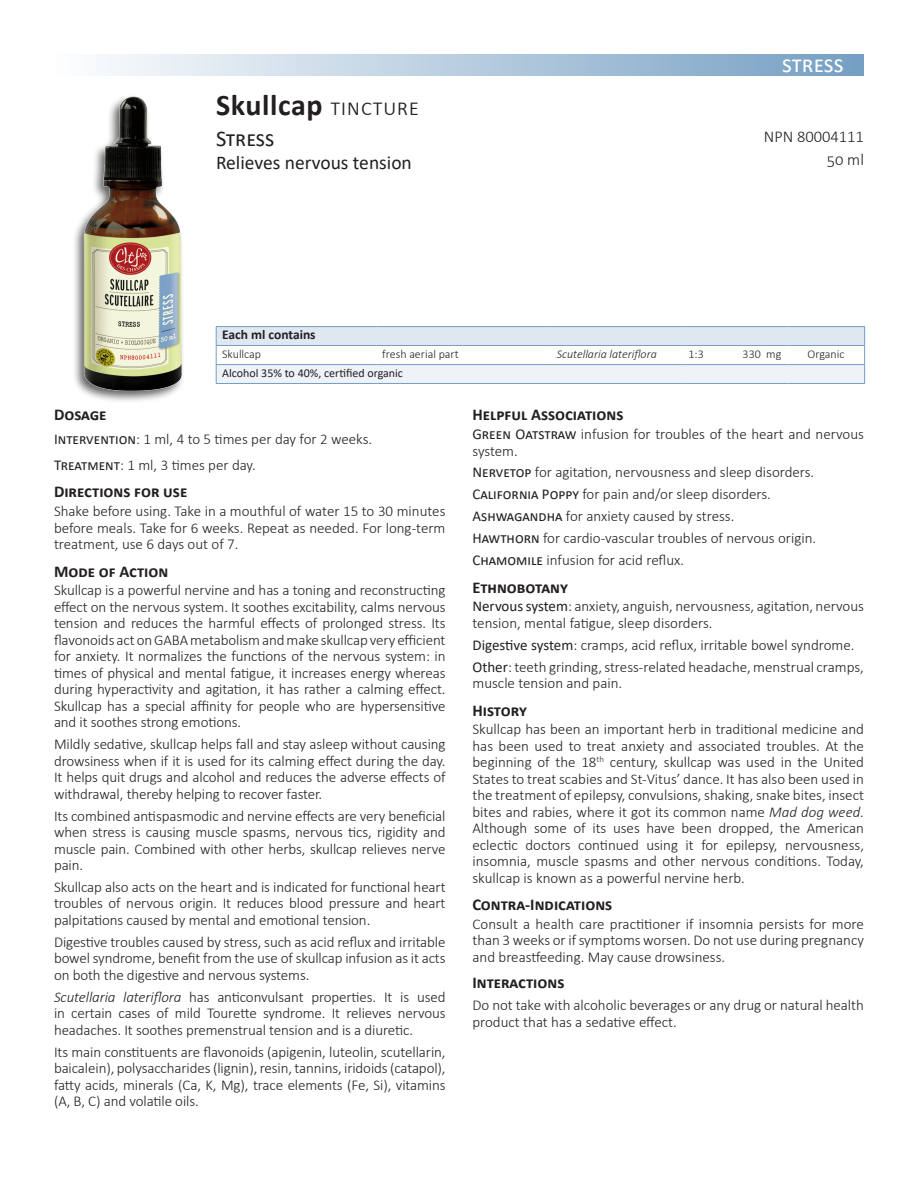
<style>
.page{position:relative;width:918px;height:1188px;background:#fff}
.page>*{position:absolute;margin:0;border:0;box-sizing:border-box;transform-origin:0 0}
.t1{font:700 30px "Calibri";color:#231f20}
.t2{font:24px "Calibri";color:#fff}
.t3{font:22.5px "Calibri";color:#231f20}
.t4{font:19.5px "Calibri";color:#231f20}
.t5{font:700 16.5px "Calibri";color:#231f20}
.t6{font:300 16.5px/23.2px "Calibri";color:#231f20;text-align:right}
.t7{font:300 15px/16.5px "Calibri";letter-spacing:-.005em;color:#231f20;text-align:justify}
.t8{font:700 13.5px "Calibri";color:#231f20}
.t9{font:300 12px "Calibri";color:#231f20}
.t10{font:12px "Calibri";color:#231f20}
.t11{font:italic 300 12px "Calibri";color:#231f20}
.s1{font-weight:300;font-size:24px}
.s2{font-weight:400}
.s3{font-style:italic}
</style>
<div class="page">
<div style="left:54px;top:54px;width:810px;height:22px;background:linear-gradient(to right,#fefefe,#759fc3)"></div>
<div style="left:72px;top:94px;width:113px;height:309px;background:#231f20;opacity:.7"></div>
<img style="left:73px;top:94px;width:112px;height:303px">
<div style="left:216px;top:327px;width:649px;height:18px;background:#dfe7f1"></div>
<div style="left:216px;top:365px;width:649px;height:18px;background:#eef3f7"></div>
<hr style="left:216px;top:326px;width:160px;height:1px;background:#759fc3">
<hr style="left:376px;top:326px;width:175px;height:1px;background:#759fc3">
<hr style="left:551px;top:326px;width:132px;height:1px;background:#759fc3">
<hr style="left:683px;top:326px;width:46px;height:1px;background:#759fc3">
<hr style="left:729px;top:326px;width:58px;height:1px;background:#759fc3">
<hr style="left:787px;top:326px;width:78px;height:1px;background:#759fc3">
<hr style="left:216px;top:345px;width:160px;height:1px;background:#759fc3">
<hr style="left:376px;top:345px;width:175px;height:1px;background:#759fc3">
<hr style="left:551px;top:345px;width:132px;height:1px;background:#759fc3">
<hr style="left:683px;top:345px;width:46px;height:1px;background:#759fc3">
<hr style="left:729px;top:345px;width:58px;height:1px;background:#759fc3">
<hr style="left:787px;top:345px;width:78px;height:1px;background:#759fc3">
<hr style="left:216px;top:364px;width:160px;height:1px;background:#759fc3">
<svg style="left:216px;top:327px;width:1px;height:56px"></svg>
<hr style="left:376px;top:364px;width:175px;height:1px;background:#759fc3">
<hr style="left:551px;top:364px;width:132px;height:1px;background:#759fc3">
<hr style="left:683px;top:364px;width:46px;height:1px;background:#759fc3">
<hr style="left:729px;top:364px;width:58px;height:1px;background:#759fc3">
<hr style="left:787px;top:364px;width:78px;height:1px;background:#759fc3">
<svg style="left:864px;top:327px;width:1px;height:56px"></svg>
<hr style="left:216px;top:383px;width:160px;height:1px;background:#759fc3">
<hr style="left:376px;top:383px;width:175px;height:1px;background:#759fc3">
<hr style="left:551px;top:383px;width:132px;height:1px;background:#759fc3">
<hr style="left:683px;top:383px;width:46px;height:1px;background:#759fc3">
<hr style="left:729px;top:383px;width:58px;height:1px;background:#759fc3">
<hr style="left:787px;top:383px;width:78px;height:1px;background:#759fc3">
<h1 class="t1" style="left:216px;top:84px;width:205px">Skullcap <span class="s1">tincture</span></h1>
<h3 class="t3" style="left:216px;top:123px;width:60px">Stress</h3>
<h3 class="t4" style="left:216px;top:149px;width:197px">Relieves nervous tension</h3>
<h2 class="t2" style="left:782px;top:47px;width:63px">stress</h2>
<p class="t6" style="left:764px;top:125px;width:102px">NPN 80004111<br>50 ml</p>
<p class="t8" style="left:222px;top:325px;width:95px">Each ml contains</p>
<p class="t9" style="left:222px;top:346px;width:40px">Skullcap</p>
<p class="t9" style="left:382px;top:346px;width:78px">fresh aerial part</p>
<p class="t11" style="left:557px;top:346px;width:102px">Scutellaria lateriflora</p>
<p class="t9" style="left:689px;top:346px;width:17px">1:3</p>
<p class="t9" style="left:743px;top:346px;width:40px">330 mg</p>
<p class="t9" style="left:808px;top:346px;width:38px">Organic</p>
<p class="t10" style="left:222px;top:365px;width:182px">Alcohol 35% to 40%, certified organic</p>
<p class="t5" style="left:54px;top:403px;width:54px">Dosage</p>
<p class="t7" style="left:54px;top:425px;width:320px;line-height:26.4px"><span class="s2">Intervention</span>: 1 ml, 4 to 5 times per day for 2 weeks.<br><span class="s2">Treatment</span>: 1 ml, 3 times per day.</p>
<p class="t5" style="left:54px;top:480px;width:135px">Directions for use</p>
<p class="t7" style="left:54px;top:503px;width:393px">Shake before using. Take in a mouthful of water 15 to 30 minutes before meals. Take for 6 weeks. Repeat as needed. For long-term treatment, use 6 days out of 7.</p>
<p class="t5" style="left:54px;top:559px;width:116px">Mode of Action</p>
<p class="t7" style="left:54px;top:582px;width:393px">Skullcap is a powerful nervine and has a toning and reconstructing effect on the nervous system. It soothes excitability, calms nervous tension and reduces the harmful effects of prolonged stress. Its flavonoids act on GABA metabolism and make skullcap very efficient for anxiety. It normalizes the functions of the nervous system: in times of physical and mental fatigue, it increases energy whereas during hyperactivity and agitation, it has rather a calming effect.<br>Skullcap has a special affinity for people who are hypersensitive and it soothes strong emotions.</p>
<p class="t7" style="left:54px;top:736px;width:393px">Mildly sedative, skullcap helps fall and stay asleep without causing drowsiness when if it is used for its calming effect during the day.<br>It helps quit drugs and alcohol and reduces the adverse effects of withdrawal, thereby helping to recover faster.</p>
<p class="t7" style="left:54px;top:807px;width:393px">Its combined antispasmodic and nervine effects are very beneficial when stress is causing muscle spasms, nervous tics, rigidity and muscle pain. Combined with other herbs, skullcap relieves nerve pain.</p>
<p class="t7" style="left:54px;top:879px;width:393px">Skullcap also acts on the heart and is indicated for functional heart troubles of nervous origin. It reduces blood pressure and heart palpitations caused by mental and emotional tension.</p>
<p class="t7" style="left:54px;top:934px;width:393px">Digestive troubles caused by stress, such as acid reflux and irritable bowel syndrome, benefit from the use of skullcap infusion as it acts on both the digestive and nervous systems.</p>
<p class="t7" style="left:54px;top:988px;width:393px"><span class="s3">Scutellaria lateriflora</span> has anticonvulsant properties. It is used in certain cases of mild Tourette syndrome. It relieves nervous headaches. It soothes premenstrual tension and is a diuretic.</p>
<p class="t7" style="left:54px;top:1043px;width:393px">Its main constituents are flavonoids (apigenin, luteolin, scutellarin, baicalein), polysaccharides (lignin), resin, tannins, iridoids (catapol), fatty acids, minerals (Ca, K, Mg), trace elements (Fe, Si), vitamins (A, B, C) and volatile oils.</p>
<p class="t5" style="left:472px;top:403px;width:152px">Helpful Associations</p>
<p class="t7" style="left:472px;top:426px;width:393px"><span class="s2">Green Oatstraw</span> infusion for troubles of the heart and nervous system.</p>
<p class="t7" style="left:472px;top:461px;width:345px;line-height:21.9px;text-align:left"><span class="s2">Nervetop</span> for agitation, nervousness and sleep disorders.<br><span class="s2">California Poppy</span> for pain and/or sleep disorders.<br><span class="s2">Ashwagandha</span> for anxiety caused by stress.<br><span class="s2">Hawthorn</span> for cardio-vascular troubles of nervous origin.<br><span class="s2">Chamomile</span> infusion for acid reflux.</p>
<p class="t5" style="left:472px;top:575px;width:97px">Ethnobotany</p>
<p class="t7" style="left:472px;top:598px;width:393px"><span class="s2">Nervous system</span>: anxiety, anguish, nervousness, agitation, nervous tension, mental fatigue, sleep disorders.</p>
<p class="t7" style="left:472px;top:634px;width:393px;line-height:21.9px"><span class="s2">Digestive system</span>: cramps, acid reflux, irritable bowel syndrome.<br><span class="s2">Other</span>: teeth grinding, stress-related headache, menstrual cramps,</p>
<p class="t7" style="left:472px;top:675px;width:151px">muscle tension and pain.</p>
<p class="t5" style="left:472px;top:698px;width:56px">History</p>
<p class="t7" style="left:472px;top:721px;width:393px">Skullcap has been an important herb in traditional medicine and has been used to treat anxiety and associated troubles. At the beginning of the 18<sup>th</sup> century, skullcap was used in the United States to treat scabies and St-Vitus’ dance. It has also been used in the treatment of epilepsy, convulsions, shaking, snake bites, insect bites and rabies, where it got its common name <span class="s3">Mad dog weed</span>.<br>Although some of its uses have been dropped, the American eclectic doctors continued using it for epilepsy, nervousness, insomnia, muscle spasms and other nervous conditions. Today, skullcap is known as a powerful nervine herb.</p>
<p class="t5" style="left:472px;top:893px;width:141px">Contra-Indications</p>
<p class="t7" style="left:472px;top:915px;width:393px">Consult a health care practitioner if insomnia persists for more than 3 weeks or if symptoms worsen. Do not use during pregnancy and breastfeeding. May cause drowsiness.</p>
<p class="t5" style="left:472px;top:971px;width:93px">Interactions</p>
<p class="t7" style="left:472px;top:997px;width:393px">Do not take with alcoholic beverages or any drug or natural health product that has a sedative effect.</p>
</div>
